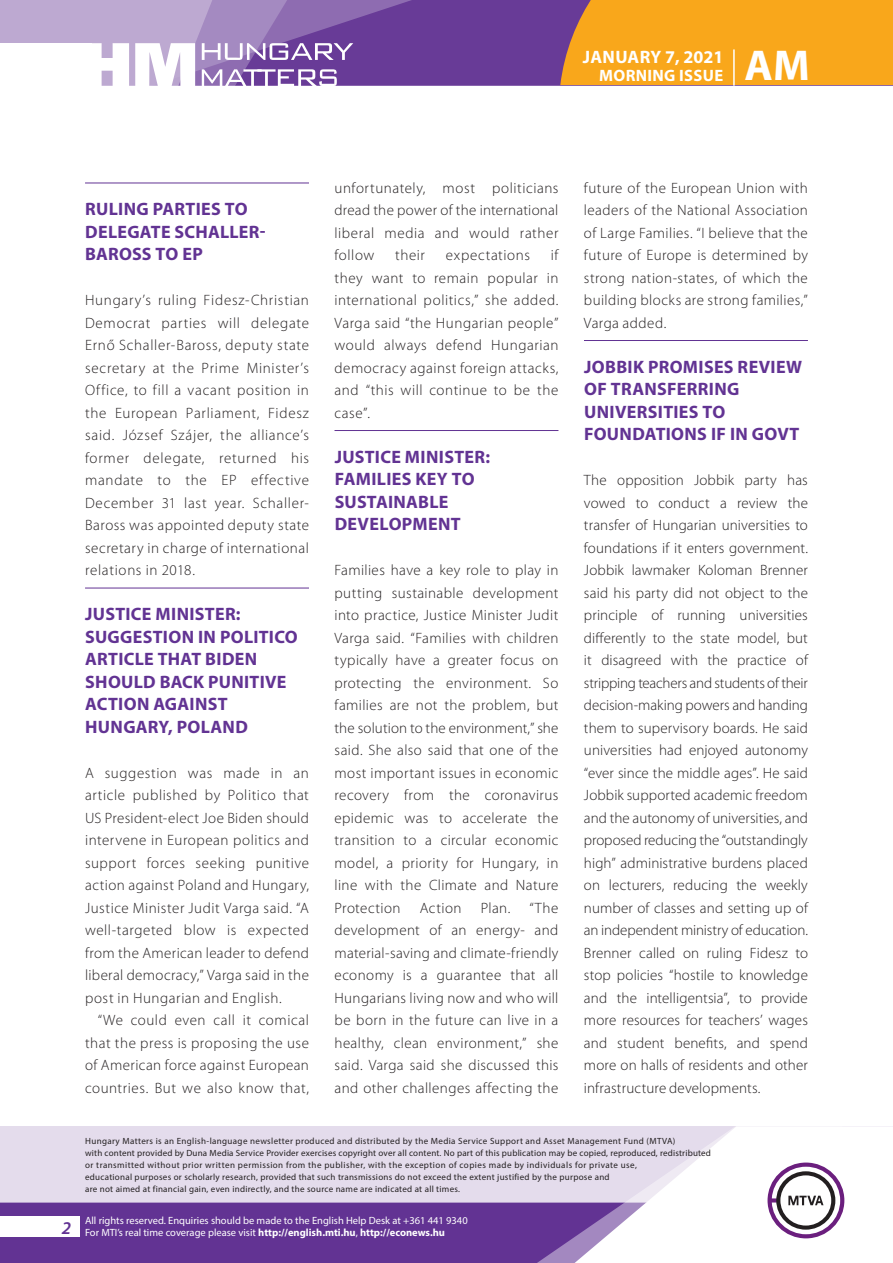
<style>
.page{position:relative;width:893px;height:1263px;background:#fff}
.page>*{position:absolute;margin:0;border:0;box-sizing:border-box;transform-origin:0 0}
.t1{font:700 43.35px "Myriad Pro";color:#fff}
._01_cimsor{font:700 18px/22.5px "Myriad Pro";letter-spacing:.015em;color:#623393}
.t2{font:700 18px "Myriad Pro";color:#fff}
.t3{font:italic 600 18px "Myriad Pro";color:#623393}
.t4{font:700 16.5px "Myriad Pro";letter-spacing:.02em;color:#fff}
._03_kenyer_szöveg-1{font:300 15px/22.5px "Myriad Pro";letter-spacing:.025em;color:#231f20;text-align:justify}
._03_kenyer_szöveg-2{font:300 15px/22.5px "Myriad Pro";letter-spacing:.035em;color:#231f20;text-align:justify}
.t5{font:10.5px/12px "Myriad Pro";color:#fff}
.t6{font:9px/12px "Myriad Pro";letter-spacing:.03em;color:#231f20}
.s1{font-weight:700}
</style>
<div class="page">
<div style="left:0;top:1126px;width:893px;height:137px;background:#e4dcec"></div>
<div style="left:0;top:1202px;width:506px;height:61px;background:#623393"></div>
<svg style="left:506px;top:1202px;width:69px;height:61px;background:#6b3e99"></svg>
<svg style="left:575px;top:1126px;width:318px;height:137px"></svg>
<div style="left:0;top:1216px;width:79px;height:20px;background:#fff"></div>
<div style="left:0;top:0;width:893px;height:85px;background:#683b97"></div>
<div style="left:560px;top:0;width:333px;height:85px;background:#f9a71b"></div>
<hr style="left:733px;top:49px;width:2px;height:37px;background:#fff">
<svg style="left:0;top:0;width:479px;height:86px"></svg>
<hr style="left:85px;top:183px;width:224px;height:1px;background:#623393">
<hr style="left:85px;top:588px;width:224px;height:1px;background:#623393">
<hr style="left:334px;top:430px;width:224px;height:1px;background:#623393">
<hr style="left:584px;top:340px;width:224px;height:1px;background:#623393">
<p class="t2" style="left:583px;top:45px;width:142px">JANUARY 7, 2021</p>
<p class="t4" style="left:599px;top:65px;width:125px">MORNING ISSUE</p>
<h1 class="t1" style="left:745px;top:37px;width:67px">AM</h1>
<p class="_01_cimsor" style="left:85px;top:197px;width:182px">RULING PARTIES TO<br>DELEGATE SCHALLER-<br>BAROSS TO EP</p>
<p class="_03_kenyer_szöveg-1" style="left:85px;top:289px;width:225px">Hungary’s ruling Fidesz-Christian Democrat parties will delegate Ernő Schaller-Baross, deputy state secretary at the Prime Minister’s Office, to fill a vacant position in the European Parliament, Fidesz said. József Szájer, the alliance’s former delegate, returned his mandate to the EP effective December 31 last year. Schaller-Baross was appointed deputy state secretary in charge of international relations in 2018.</p>
<p class="_01_cimsor" style="left:85px;top:602px;width:214px">JUSTICE MINISTER:<br>SUGGESTION IN POLITICO<br>ARTICLE THAT BIDEN<br>SHOULD BACK PUNITIVE<br>ACTION AGAINST<br>HUNGARY, POLAND</p>
<p class="_03_kenyer_szöveg-1" style="left:85px;top:761px;width:225px">A suggestion was made in an article published by Politico that US President-elect Joe Biden should intervene in European politics and support forces seeking punitive action against Poland and Hungary, Justice Minister Judit Varga said. “A well-targeted blow is expected from the American leader to defend liberal democracy,” Varga said in the post in Hungarian and English.</p>
<p class="_03_kenyer_szöveg-2" style="left:85px;top:1009px;width:225px;text-indent:13px">“We could even call it comical that the press is proposing the use of American force against European countries. But we also know that,</p>
<p class="_03_kenyer_szöveg-2" style="left:334px;top:176px;width:225px">unfortunately, most politicians dread the power of the international liberal media and would rather follow</p>
<p class="_03_kenyer_szöveg-2" style="left:334px;top:244px;width:225px;text-indent:216px">if they want to remain popular in international politics,” she added.<br>Varga said “the Hungarian people” would always defend Hungarian democracy against foreign attacks, and “this will continue to be the case”.</p>
<p class="_01_cimsor" style="left:335px;top:445px;width:157px">JUSTICE MINISTER:<br>FAMILIES KEY TO<br>SUSTAINABLE<br>DEVELOPMENT</p>
<p class="_03_kenyer_szöveg-1" style="left:334px;top:559px;width:225px">Families have a key role to play in putting sustainable development into practice, Justice Minister Judit Varga said. “Families with children typically have a greater focus on protecting the environment. So families are not the problem, but the solution to the environment,” she said. She also said that one of the most important issues in economic recovery from the coronavirus epidemic was to accelerate the transition to a circular economic model, a priority for Hungary, in line with the Climate and Nature Protection</p>
<p class="_03_kenyer_szöveg-2" style="left:395px;top:244px;width:31px">their</p>
<p class="_03_kenyer_szöveg-2" style="left:446px;top:244px;width:86px">expectations</p>
<p class="_03_kenyer_szöveg-1" style="left:334px;top:896px;width:225px;text-indent:195px">“The development of an energy- and material-saving and climate-friendly economy is a guarantee that all Hungarians living now and who will be born in the future can live in a healthy, clean environment,” she said. Varga said she discussed this and other challenges affecting the</p>
<p class="_03_kenyer_szöveg-1" style="left:420px;top:896px;width:43px">Action</p>
<p class="_03_kenyer_szöveg-1" style="left:481px;top:896px;width:31px">Plan.</p>
<p class="_03_kenyer_szöveg-1" style="left:584px;top:176px;width:225px">future of the European Union with leaders of the National Association of Large Families. “I believe that the future of Europe is determined by strong nation-states, of which the building blocks are strong families,” Varga added.</p>
<p class="_01_cimsor" style="left:584px;top:355px;width:219px">JOBBIK PROMISES REVIEW<br>OF TRANSFERRING<br>UNIVERSITIES TO<br>FOUNDATIONS IF IN GOVT</p>
<p class="_03_kenyer_szöveg-1" style="left:584px;top:469px;width:225px">The opposition Jobbik party has vowed to conduct a review the transfer of Hungarian universities to foundations if it enters government.<br>Jobbik lawmaker Koloman Brenner said his party did not object to the principle of running universities differently to the state model, but it disagreed with the practice of stripping teachers and students of their decision-making powers and handing them to supervisory boards. He said universities had enjoyed autonomy “ever since the middle ages”. He said Jobbik supported academic freedom and the autonomy of universities, and proposed reducing the “outstandingly high” administrative burdens placed on lecturers, reducing the weekly number of classes and setting up of an independent ministry of education.<br>Brenner called on ruling Fidesz to stop policies “hostile to knowledge and the intelligentsia”, to provide more resources for teachers’ wages and student benefits, and spend more on halls of residents and other infrastructure developments.</p>
<p class="t3" style="left:62px;top:1217px;width:11px">2</p>
<p class="t6" style="left:85px;top:1134px;width:627px">Hungary Matters is an English-language newsletter produced and distributed by the Media Service Support and Asset Management Fund (MTVA)<br>with content provided by Duna Media Service Provider exercises copyright over all content. No part of this publication may be copied, reproduced, redistributed or transmitted without prior written permission from the publisher, with the exception of copies made by individuals for private use,<br>educational purposes or scholarly research, provided that such transmissions do not exceed the extent justified by the purpose and<br>are not aimed at financial gain, even indirectly, and the source name are indicated at all times.</p>
<p class="t5" style="left:85px;top:1214px;width:384px">All rights reserved. Enquiries should be made to the English Help Desk at +361 441 9340<br>For MTI’s real time coverage please visit <span class="s1">http://english.mti.hu</span>, <span class="s1">http://econews.hu</span></p>
</div>
